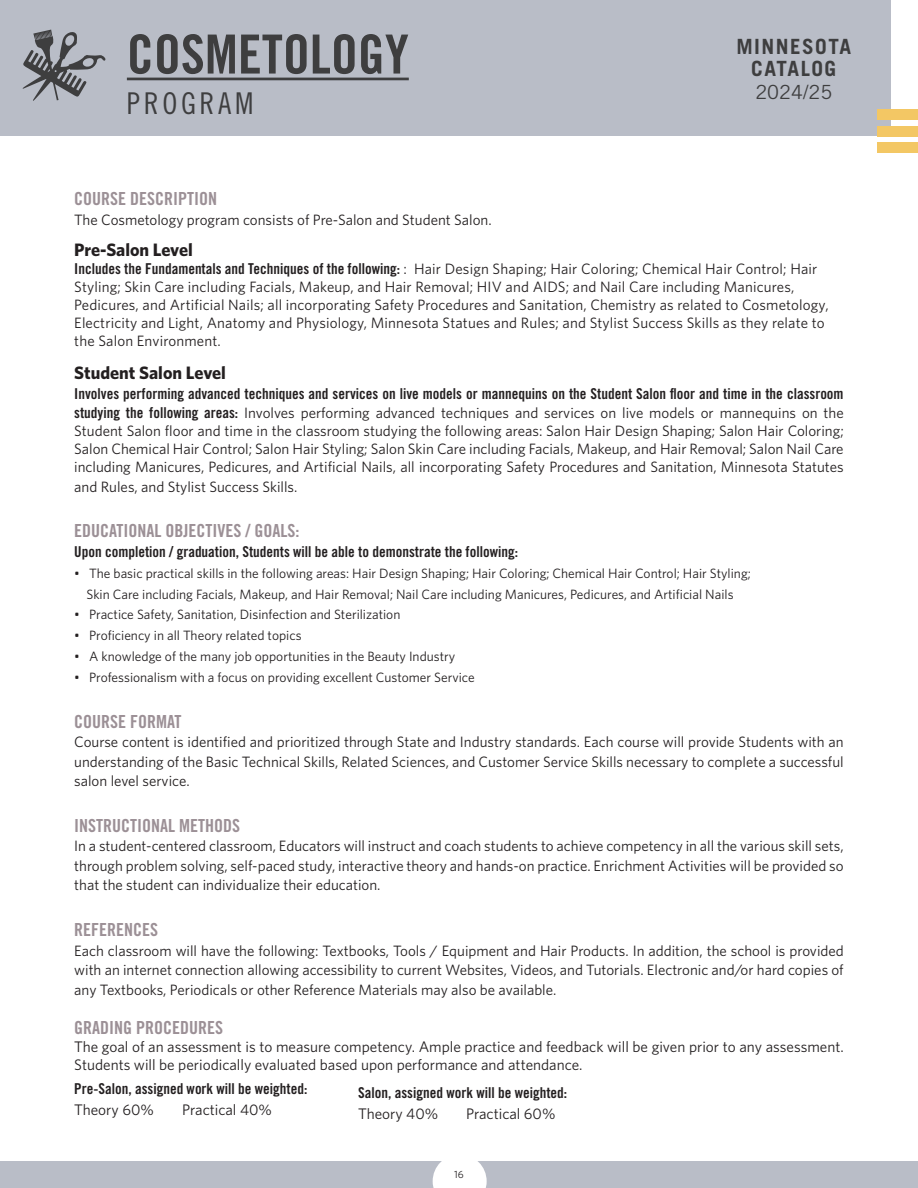
<style>
.page{position:relative;width:918px;height:1188px;background:#fff}
.page>*{position:absolute;margin:0;border:0;box-sizing:border-box;transform-origin:0 0}
.page_headline{font:54px "Trade Gothic LT Std Bd Cn 20";color:#3e3e3f}
.page_headline-2{font:30px "Trade Gothic LT Std Cn 18";letter-spacing:.12em;color:#3e3e3f}
.t1{font:700 21px/22.5px "Trade Gothic LT Std";letter-spacing:.07em;color:#3e3e3f;text-align:center}
.t2{font:19.5px "Trade Gothic LT Std";color:#3e3e3f}
.subheads{font:18px "Trade Gothic LT Std Bd Cn 20";color:#9c9096}
.body_copy{font:18px "Trade Gothic LT Std Bd Cn 20";color:#9c9096}
.subheads-2{font:700 18px "Whitney";color:#231f20}
.body_copy-2{font:15.3px/18px "Whitney";color:#231f20}
.subheads-3{font:15px/18px "Whitney";letter-spacing:.01em;color:#231f20;text-align:justify}
.body_copy-3{font:15px/19.5px "Whitney";color:#231f20;text-align:justify}
.subheads-4{font:15px/19.5px "Trade Gothic LT Std Bd Cn 20";color:#231f20}
.body_copy-4{font:13.5px "Whitney";color:#231f20}
.t3{font:10.5px "Whitney";color:#231f20}
.s1{font-family:"Trade Gothic LT Std Bd Cn 20"}
.s2{font-family:"Whitney"}
</style>
<div class="page">
<div style="left:0;top:1161px;width:918px;height:27px;background:#b9bdc7"></div>
<svg style="left:433px;top:1161px;width:54px;height:27px"></svg>
<div style="left:0;top:0;width:891px;height:136px;background:#b9bdc7"></div>
<div style="left:878px;top:126px;width:40px;height:10px;background:#f3c764"></div>
<div style="left:878px;top:109px;width:40px;height:11px;background:#f3c764"></div>
<div style="left:878px;top:143px;width:40px;height:10px;background:#f3c764"></div>
<svg style="left:23px;top:30px;width:83px;height:71px"></svg>
<hr style="left:127px;top:78px;width:282px;height:2px;background:#3e3e3f">
<p class="page_headline" style="left:127px;top:21px;width:283px">COSMETOLOGY</p>
<p class="page_headline-2" style="left:127px;top:85px;width:128px">PROGRAM</p>
<h3 class="t1" style="left:736px;top:35px;width:116px">MINNESOTA<br>CATALOG</h3>
<h3 class="t2" style="left:755px;top:80px;width:78px">2024/25</h3>
<p class="subheads" style="left:74px;top:188px;width:144px">COURSE DESCRIPTION</p>
<p class="subheads-3" style="left:74px;top:210px;width:419px">The Cosmetology program consists of Pre-Salon and Student Salon.</p>
<p class="subheads-2" style="left:74px;top:238px;width:120px">Pre-Salon Level</p>
<p class="subheads-3" style="left:74px;top:260px;width:756px;text-align:left"><span class="s1">Includes the Fundamentals and Techniques of the following:</span> : Hair Design Shaping; Hair Coloring; Chemical Hair Control; Hair Styling; Skin Care including Facials, Makeup, and Hair Removal; HIV and AIDS; and Nail Care including Manicures, Pedicures, and Artificial Nails; all incorporating Safety Procedures and Sanitation, Chemistry as related to Cosmetology, Electricity and Light, Anatomy and Physiology, Minnesota Statues and Rules; and Stylist Success Skills as they relate to the Salon Environment.</p>
<p class="subheads-2" style="left:74px;top:361px;width:153px">Student Salon Level</p>
<p class="subheads-4" style="left:74px;top:384px;width:771px">Involves performing advanced techniques and services on live models or mannequins on the Student Salon floor and time in the classroom studying the following areas: <span class="s2">Involves performing advanced techniques and services on live models or mannequins on the</span></p>
<p class="subheads-3" style="left:74px;top:422px;width:771px">Student Salon floor and time in the classroom studying the following areas: Salon Hair Design Shaping; Salon Hair Coloring; Salon Chemical Hair Control; Salon Hair Styling; Salon Skin Care including Facials, Makeup, and Hair Removal; Salon Nail Care including Manicures, Pedicures, and Artificial Nails, all incorporating Safety Procedures and Sanitation, Minnesota Statutes</p>
<p class="subheads-3" style="left:74px;top:477px;width:225px">and Rules, and Stylist Success Skills.</p>
<p class="subheads" style="left:74px;top:520px;width:227px">EDUCATIONAL OBJECTIVES / GOALS:</p>
<p class="subheads-4" style="left:74px;top:542px;width:445px">Upon completion / graduation, Students will be able to demonstrate the following:</p>
<p class="body_copy-4" style="left:74px;top:564px;width:678px">• The basic practical skills in the following areas: Hair Design Shaping; Hair Coloring; Chemical Hair Control; Hair Styling;</p>
<p class="body_copy-4" style="left:86px;top:585px;width:649px">Skin Care including Facials, Makeup, and Hair Removal; Nail Care including Manicures, Pedicures, and Artificial Nails</p>
<p class="body_copy-4" style="left:74px;top:606px;width:328px">• Practice Safety, Sanitation, Disinfection and Sterilization</p>
<p class="body_copy-4" style="left:74px;top:627px;width:229px">• Proficiency in all Theory related topics</p>
<p class="body_copy-4" style="left:74px;top:647px;width:383px">• A knowledge of the many job opportunities in the Beauty Industry</p>
<p class="body_copy-4" style="left:74px;top:668px;width:402px">• Professionalism with a focus on providing excellent Customer Service</p>
<p class="body_copy" style="left:74px;top:710px;width:109px">COURSE FORMAT</p>
<p class="body_copy-3" style="left:74px;top:732px;width:771px">Course content is identified and prioritized through State and Industry standards. Each course will provide Students with an understanding of the Basic Technical Skills, Related Sciences, and Customer Service Skills necessary to complete a successful salon level service.</p>
<p class="body_copy" style="left:74px;top:815px;width:167px">INSTRUCTIONAL METHODS</p>
<p class="body_copy-3" style="left:74px;top:836px;width:771px">In a student-centered classroom, Educators will instruct and coach students to achieve competency in all the various skill sets, through problem solving, self-paced study, interactive theory and hands-on practice. Enrichment Activities will be provided so that the student can individualize their education.</p>
<p class="subheads" style="left:74px;top:919px;width:85px">REFERENCES</p>
<p class="subheads-3" style="left:74px;top:940px;width:771px;line-height:19.5px">Each classroom will have the following: Textbooks, Tools / Equipment and Hair Products. In addition, the school is provided with an internet connection allowing accessibility to current Websites, Videos, and Tutorials. Electronic and/or hard copies of any Textbooks, Periodicals or other Reference Materials may also be available.</p>
<p class="body_copy" style="left:74px;top:1016px;width:150px">GRADING PROCEDURES</p>
<p class="body_copy-2" style="left:74px;top:1037px;width:771px">The goal of an assessment is to measure competency. Ample practice and feedback will be given prior to any assessment.<br>Students will be periodically evaluated based upon performance and attendance.</p>
<p class="subheads-4" style="left:74px;top:1079px;width:235px">Pre-Salon, assigned work will be weighted:</p>
<p class="body_copy-2" style="left:74px;top:1101px;width:81px">Theory 60%</p>
<p class="body_copy-2" style="left:182px;top:1101px;width:91px">Practical 40%</p>
<p class="subheads-4" style="left:358px;top:1083px;width:211px">Salon, assigned work will be weighted:</p>
<p class="body_copy-2" style="left:358px;top:1105px;width:82px">Theory 40%</p>
<p class="body_copy-2" style="left:466px;top:1105px;width:91px">Practical 60%</p>
<p class="t3" style="left:454px;top:1167px;width:11px">16</p>
</div>
